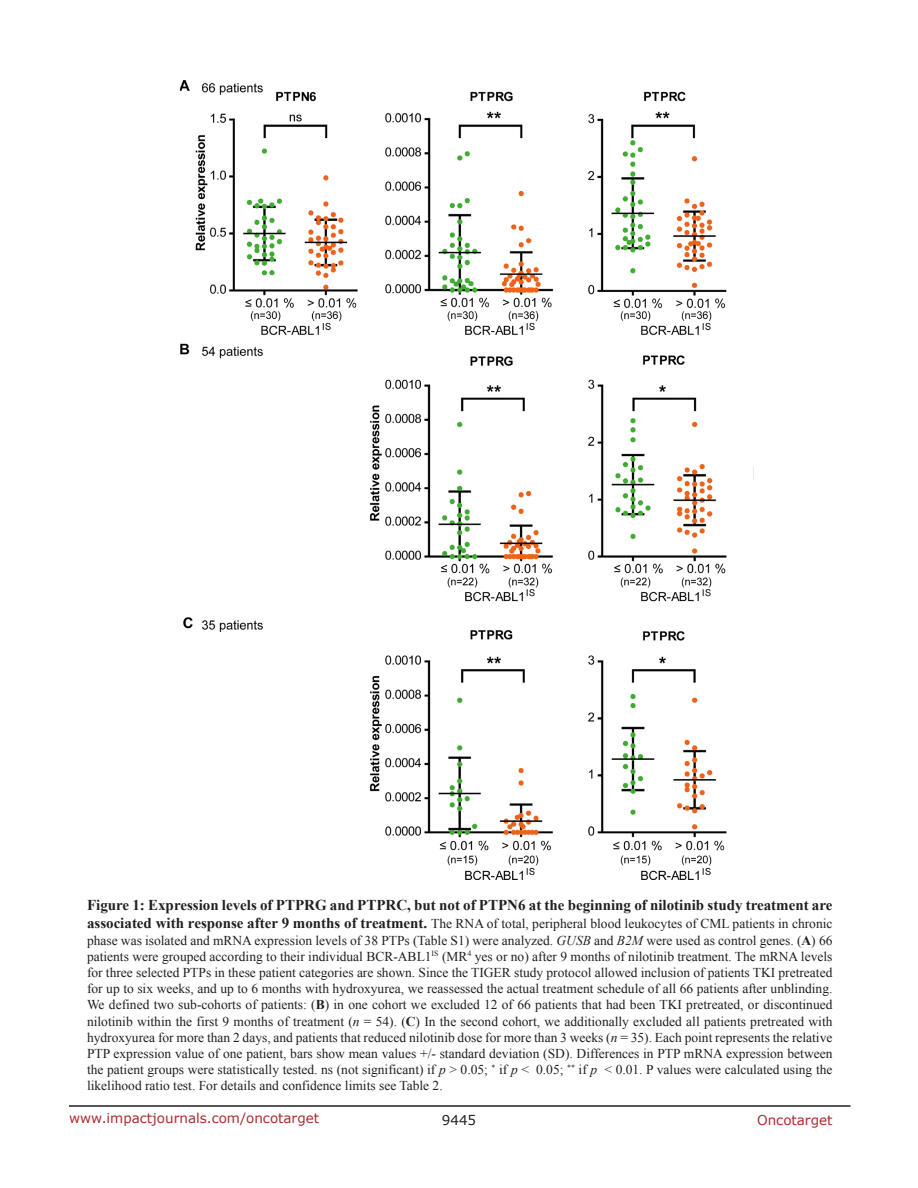
<style>
.page{position:relative;width:918px;height:1188px;background:#fff}
.page>*{position:absolute;margin:0;border:0;box-sizing:border-box;transform-origin:0 0}
.FigureText{font:700 15px "Times New Roman";color:#231f20}
.FigureText-2{font:13.5px/16.2px "Times New Roman";color:#231f20;text-align:justify}
.t1{font:13.5px "Verdana";color:#ac2b31}
.t2{font:13.5px "Verdana";color:#231f20}
.s1{font-weight:700;font-size:15px}
.s2{font-style:italic}
.s3{font-weight:700}
</style>
<div class="page">
<hr style="left:69px;top:1105px;width:781px;height:2px;background:#231f20">
<img style="left:180px;top:81px;width:547px;height:799px">
<p class="FigureText" style="left:87px;top:895px;width:747px">Figure 1: Expression levels of PTPRG and PTPRC, but not of PTPN6 at the beginning of nilotinib study treatment are</p>
<p class="FigureText-2" style="left:87px;top:916px;width:747px"><span class="s1">associated with response after 9 months of treatment.</span> The RNA of total, peripheral blood leukocytes of CML patients in chronic phase was isolated and mRNA expression levels of 38 PTPs (Table S1) were analyzed. <span class="s2">GUSB</span> and <span class="s2">B2M</span> were used as control genes. (<span class="s3">A</span>) 66 patients were grouped according to their individual BCR-ABL1<sup>IS</sup> (MR<sup>4</sup> yes or no) after 9 months of nilotinib treatment. The mRNA levels for three selected PTPs in these patient categories are shown. Since the TIGER study protocol allowed inclusion of patients TKI pretreated for up to six weeks, and up to 6 months with hydroxyurea, we reassessed the actual treatment schedule of all 66 patients after unblinding.<br>We defined two sub-cohorts of patients: (<span class="s3">B</span>) in one cohort we excluded 12 of 66 patients that had been TKI pretreated, or discontinued nilotinib within the first 9 months of treatment (<span class="s2">n</span> = 54). (<span class="s3">C</span>) In the second cohort, we additionally excluded all patients pretreated with hydroxyurea for more than 2 days, and patients that reduced nilotinib dose for more than 3 weeks (<span class="s2">n</span> = 35). Each point represents the relative PTP expression value of one patient, bars show mean values +/- standard deviation (SD). Differences in PTP mRNA expression between the patient groups were statistically tested. ns (not significant) if <span class="s2">p</span> &gt; 0.05; <sup>*</sup> if <span class="s2">p</span> &lt; 0.05; <sup>**</sup> if <span class="s2">p</span> &lt; 0.01. P values were calculated using the likelihood ratio test. For details and confidence limits see Table 2.</p>
<p class="t1" style="left:69px;top:1109px;width:252px">www.impactjournals.com/oncotarget</p>
<p class="t2" style="left:442px;top:1111px;width:36px">9445</p>
<p class="t1" style="left:757px;top:1111px;width:77px">Oncotarget</p>
</div>
